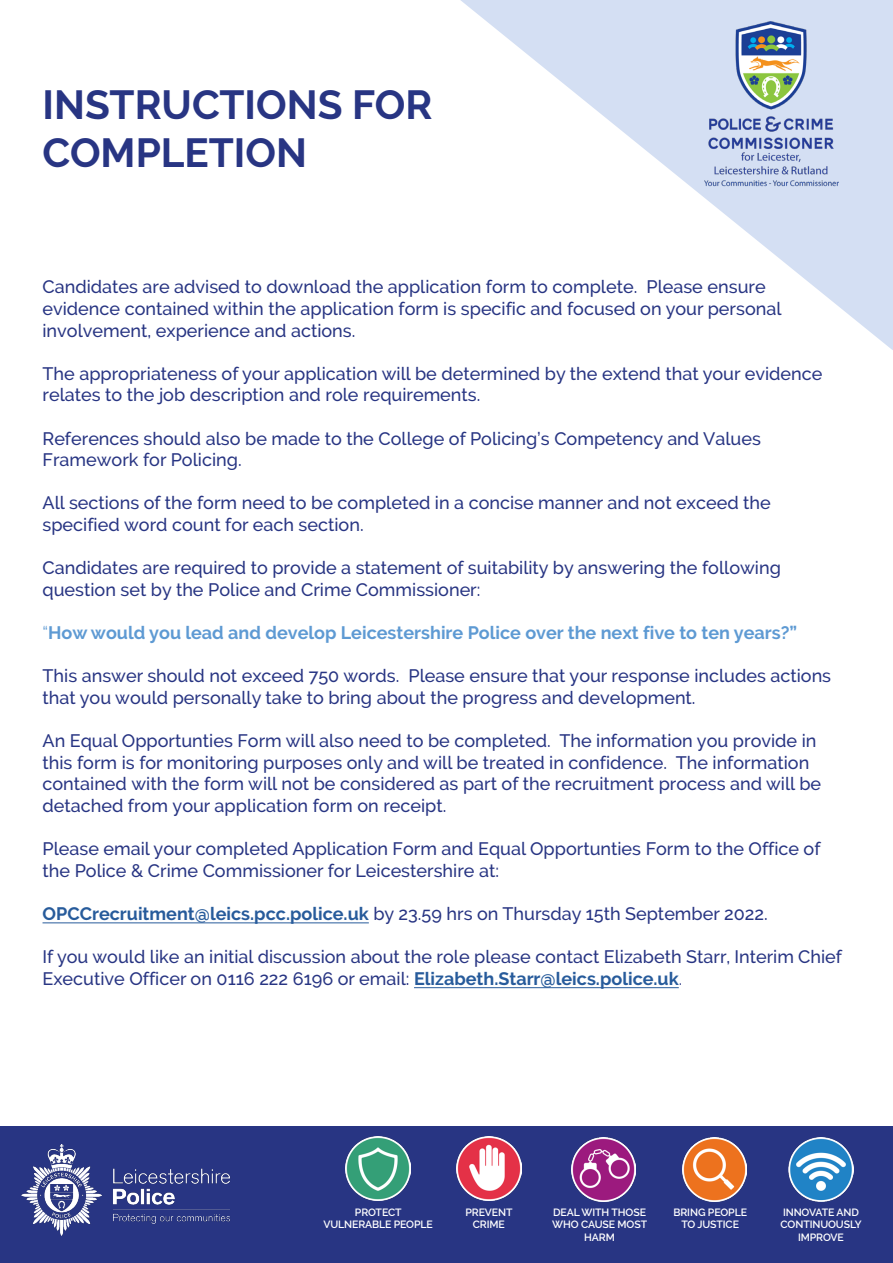
<style>
.page{position:relative;width:893px;height:1263px;background:#fff}
.page>*{position:absolute;margin:0;border:0;box-sizing:border-box;transform-origin:0 0}
.t1{font:700 40.5px "Raleway";color:#283583}
.t2{font:500 18px/21.6px "Raleway";color:#283583}
.t3{font:700 18px "Raleway";color:#5e9ad3}
.t4{font:600 10.5px/12.6px "Raleway";letter-spacing:-.01em;color:#fff;text-align:center}
.s1{font-weight:400}
.s2{font-weight:700;color:#275b9b}
</style>
<div class="page">
<svg style="left:460px;top:0;width:433px;height:350px"></svg>
<img style="left:693px;top:21px;width:157px;height:167px">
<div style="left:0;top:1127px;width:893px;height:136px;background:#283583"></div>
<img style="left:21px;top:1144px;width:209px;height:91px">
<img style="left:346px;top:1136px;width:64px;height:64px">
<img style="left:457px;top:1136px;width:64px;height:64px">
<img style="left:571px;top:1137px;width:65px;height:65px">
<img style="left:682px;top:1137px;width:65px;height:65px">
<img style="left:789px;top:1137px;width:64px;height:65px">
<hr style="left:43px;top:922px;width:326px;height:1px;background:#275b9b">
<hr style="left:414px;top:987px;width:265px;height:1px;background:#275b9b">
<p class="t1" style="left:43px;top:81px;width:391px">INSTRUCTIONS FOR</p>
<p class="t1" style="left:43px;top:130px;width:266px">COMPLETION</p>
<p class="t2" style="left:43px;top:276px;width:740px">Candidates are advised to download the application form to complete. Please ensure evidence contained within the application form is specific and focused on your personal involvement, experience and actions.</p>
<p class="t2" style="left:43px;top:363px;width:781px">The appropriateness of your application will be determined by the extend that your evidence relates to the job description and role requirements.</p>
<p class="t2" style="left:43px;top:427px;width:720px">References should also be made to the College of Policing’s Competency and Values<br>Framework for Policing.</p>
<p class="t2" style="left:43px;top:492px;width:730px">All sections of the form need to be completed in a concise manner and not exceed the specified word count for each section.</p>
<p class="t2" style="left:43px;top:557px;width:740px">Candidates are required to provide a statement of suitability by answering the following question set by the Police and Crime Commissioner:</p>
<p class="t3" style="left:43px;top:622px;width:756px"><span class="s1">“</span>How would you lead and develop Leicestershire Police over the next five to ten years?”</p>
<p class="t2" style="left:43px;top:665px;width:790px">This answer should not exceed 750 words. Please ensure that your response includes actions that you would personally take to bring about the progress and development.</p>
<p class="t2" style="left:43px;top:730px;width:780px">An Equal Opportunties Form will also need to be completed. The information you provide in this form is for monitoring purposes only and will be treated in confidence. The information contained with the form will not be considered as part of the recruitment process and will be detached from your application form on receipt.</p>
<p class="t2" style="left:43px;top:838px;width:780px">Please email your completed Application Form and Equal Opportunties Form to the Office of the Police &amp; Crime Commissioner for Leicestershire at:</p>
<p class="t2" style="left:43px;top:903px;width:727px"><span class="s2">OPCCrecruitment@leics.pcc.police.uk</span> by 23.59 hrs on Thursday 15th September 2022.</p>
<p class="t2" style="left:43px;top:946px;width:801px">If you would like an initial discussion about the role please contact Elizabeth Starr, Interim Chief<br>Executive Officer on 0116 222 6196 or email: <span class="s2">Elizabeth.Starr@leics.police.uk</span><span class="s1">.</span></p>
<p class="t4" style="left:323px;top:1206px;width:111px">PROTECT<br>VULNERABLE PEOPLE</p>
<p class="t4" style="left:465px;top:1206px;width:49px">PREVENT</p>
<p class="t4" style="left:473px;top:1218px;width:34px">CRIME</p>
<p class="t4" style="left:552px;top:1206px;width:96px">DEAL WITH THOSE<br>WHO CAUSE MOST<br>HARM</p>
<p class="t4" style="left:673px;top:1206px;width:75px">BRING PEOPLE</p>
<p class="t4" style="left:681px;top:1218px;width:59px">TO JUSTICE</p>
<p class="t4" style="left:783px;top:1206px;width:77px">INNOVATE AND</p>
<p class="t4" style="left:781px;top:1218px;width:83px">CONTINUOUSLY<br>IMPROVE</p>
</div>
